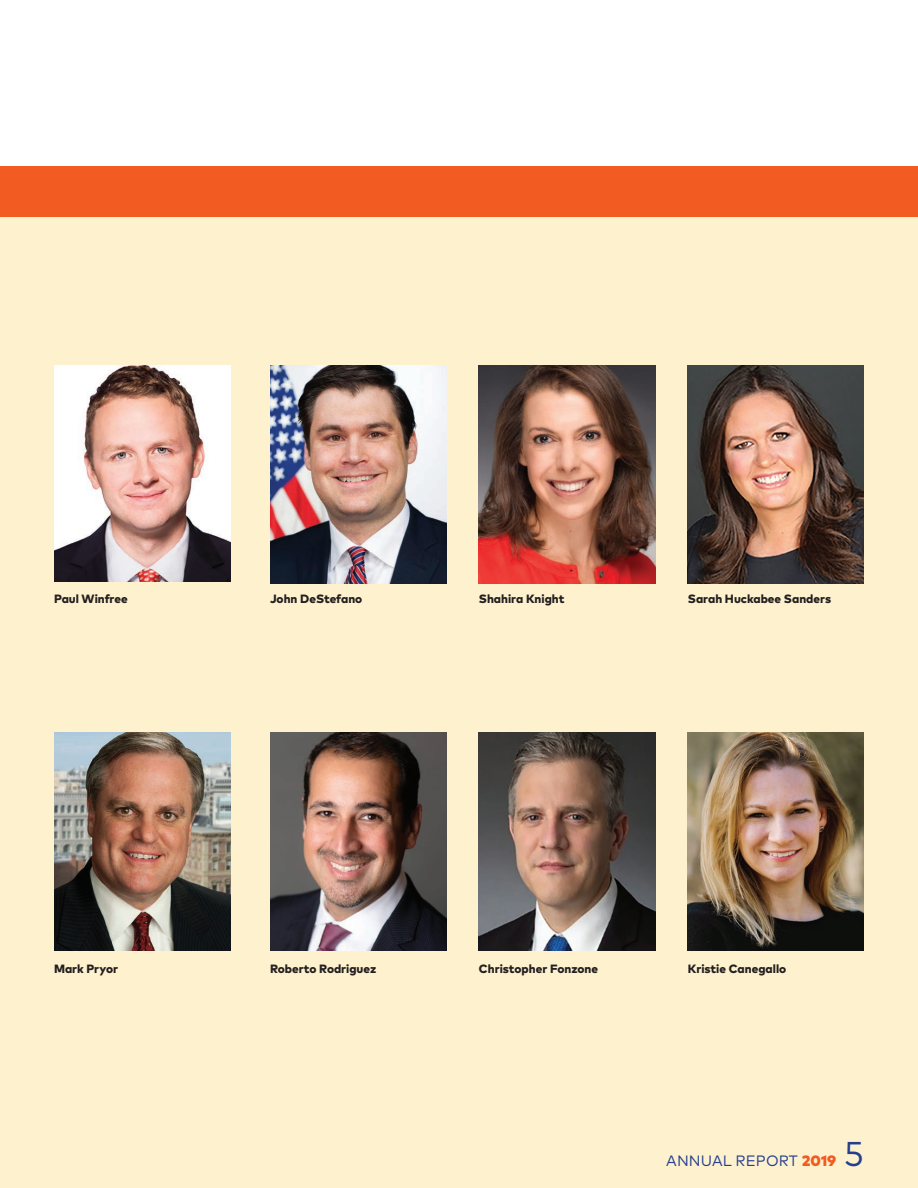
<style>
.page{position:relative;width:918px;height:1188px;background:#fff}
.page>*{position:absolute;margin:0;border:0;box-sizing:border-box;transform-origin:0 0}
.t1{font:34.35px "Mark Pro";color:#253f8e}
.t2{font:15px "Mark Pro";letter-spacing:.005em;color:#253f8e}
.t3{font:800 12px "Mark Pro";color:#231f20}
.s1{font-weight:900;color:#f25b21}
</style>
<div class="page">
<div style="left:0;top:217px;width:918px;height:971px;background:#fef1ce"></div>
<div style="left:0;top:166px;width:918px;height:51px;background:#f25b21"></div>
<img style="left:54px;top:365px;width:176px;height:217px">
<img style="left:688px;top:365px;width:176px;height:218px">
<img style="left:479px;top:365px;width:176px;height:218px">
<img style="left:270px;top:365px;width:176px;height:218px">
<img style="left:54px;top:732px;width:176px;height:218px">
<img style="left:270px;top:732px;width:176px;height:218px">
<img style="left:479px;top:732px;width:176px;height:218px">
<img style="left:688px;top:732px;width:176px;height:218px">
<p class="t3" style="left:54px;top:590px;width:75px">Paul Winfree</p>
<p class="t3" style="left:270px;top:590px;width:94px">John DeStefano</p>
<p class="t3" style="left:479px;top:590px;width:87px">Shahira Knight</p>
<p class="t3" style="left:688px;top:590px;width:145px">Sarah Huckabee Sanders</p>
<p class="t3" style="left:54px;top:959px;width:66px">Mark Pryor</p>
<p class="t3" style="left:270px;top:959px;width:108px">Roberto Rodriguez</p>
<p class="t3" style="left:479px;top:959px;width:121px">Christopher Fonzone</p>
<p class="t3" style="left:688px;top:959px;width:100px">Kristie Canegallo</p>
<p class="t2" style="left:666px;top:1149px;width:171px">ANNUAL REPORT <span class="s1">2019</span></p>
<h1 class="t1" style="left:844px;top:1128px;width:21px">5</h1>
</div>
